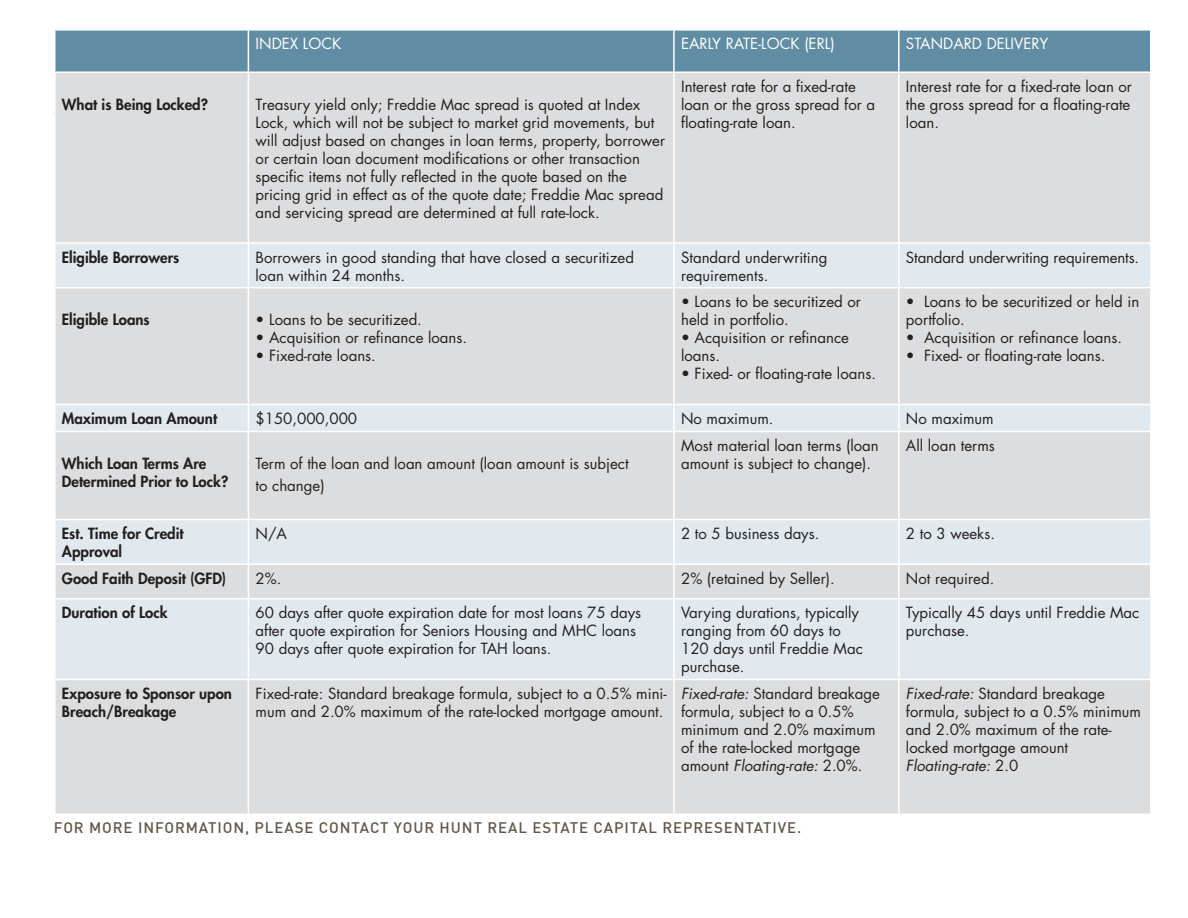
<style>
.page{position:relative;width:1188px;height:918px;background:#fff}
.page>*{position:absolute;margin:0;border:0;box-sizing:border-box;transform-origin:0 0}
.t1{font:15px/18px "Futura Std";color:#231f20}
.t2{font:800 15px/18px "Futura Std";color:#231f20}
.t3{font:500 15px "DIN";letter-spacing:.06em;color:#625648}
.t4{font:15px "Futura Std";color:#fff}
.s1{font-style:italic}
</style>
<div class="page">
<div style="left:56px;top:31px;width:1094px;height:40px;background:#608da3"></div>
<div style="left:56px;top:73px;width:1094px;height:740px;background:#dcdddf"></div>
<svg style="left:56px;top:244px;width:1094px;height:435px;background:#dee2e5"></svg>
<hr style="left:248px;top:31px;width:1px;height:40px;background:#fff">
<hr style="left:673px;top:31px;width:2px;height:40px;background:#fff">
<hr style="left:898px;top:31px;width:2px;height:40px;background:#fff">
<hr style="left:248px;top:73px;width:1px;height:169px;background:#fff">
<hr style="left:673px;top:73px;width:2px;height:169px;background:#fff">
<hr style="left:898px;top:73px;width:2px;height:169px;background:#fff">
<hr style="left:54px;top:242px;width:194px;height:2px;background:#fff">
<hr style="left:248px;top:242px;width:426px;height:2px;background:#fff">
<hr style="left:248px;top:244px;width:1px;height:43px;background:#fff">
<hr style="left:674px;top:242px;width:225px;height:2px;background:#fff">
<hr style="left:673px;top:244px;width:2px;height:43px;background:#fff">
<hr style="left:899px;top:242px;width:253px;height:2px;background:#fff">
<hr style="left:898px;top:244px;width:2px;height:43px;background:#fff">
<hr style="left:54px;top:287px;width:194px;height:1px;background:#fff">
<hr style="left:248px;top:287px;width:426px;height:1px;background:#fff">
<hr style="left:248px;top:288px;width:1px;height:116px;background:#fff">
<hr style="left:674px;top:287px;width:225px;height:1px;background:#fff">
<hr style="left:673px;top:288px;width:2px;height:116px;background:#fff">
<hr style="left:899px;top:287px;width:253px;height:1px;background:#fff">
<hr style="left:898px;top:288px;width:2px;height:116px;background:#fff">
<hr style="left:54px;top:404px;width:194px;height:1px;background:#fff">
<hr style="left:248px;top:404px;width:426px;height:1px;background:#fff">
<svg style="left:248px;top:405px;width:1px;height:26px"></svg>
<hr style="left:674px;top:404px;width:225px;height:1px;background:#fff">
<hr style="left:673px;top:405px;width:2px;height:26px;background:#fff">
<hr style="left:899px;top:404px;width:253px;height:1px;background:#fff">
<hr style="left:898px;top:405px;width:2px;height:26px;background:#fff">
<hr style="left:54px;top:431px;width:194px;height:1px;background:#fff">
<hr style="left:248px;top:431px;width:426px;height:1px;background:#fff">
<hr style="left:248px;top:432px;width:1px;height:87px;background:#fff">
<hr style="left:674px;top:431px;width:225px;height:1px;background:#fff">
<hr style="left:673px;top:432px;width:2px;height:87px;background:#fff">
<hr style="left:899px;top:431px;width:253px;height:1px;background:#fff">
<hr style="left:898px;top:432px;width:2px;height:87px;background:#fff">
<hr style="left:54px;top:519px;width:194px;height:1px;background:#fff">
<hr style="left:248px;top:519px;width:426px;height:1px;background:#fff">
<hr style="left:248px;top:520px;width:1px;height:43px;background:#fff">
<hr style="left:674px;top:519px;width:225px;height:1px;background:#fff">
<hr style="left:673px;top:520px;width:2px;height:43px;background:#fff">
<hr style="left:899px;top:519px;width:253px;height:1px;background:#fff">
<hr style="left:898px;top:520px;width:2px;height:43px;background:#fff">
<hr style="left:54px;top:563px;width:194px;height:2px;background:#fff">
<hr style="left:248px;top:563px;width:426px;height:2px;background:#fff">
<hr style="left:248px;top:565px;width:1px;height:33px;background:#fff">
<hr style="left:674px;top:563px;width:225px;height:2px;background:#fff">
<hr style="left:673px;top:565px;width:2px;height:33px;background:#fff">
<hr style="left:899px;top:563px;width:253px;height:2px;background:#fff">
<hr style="left:898px;top:565px;width:2px;height:33px;background:#fff">
<hr style="left:54px;top:598px;width:194px;height:2px;background:#fff">
<hr style="left:248px;top:598px;width:426px;height:2px;background:#fff">
<hr style="left:248px;top:600px;width:1px;height:79px;background:#fff">
<hr style="left:674px;top:598px;width:225px;height:2px;background:#fff">
<hr style="left:673px;top:600px;width:2px;height:79px;background:#fff">
<hr style="left:899px;top:598px;width:253px;height:2px;background:#fff">
<hr style="left:898px;top:600px;width:2px;height:79px;background:#fff">
<hr style="left:54px;top:679px;width:194px;height:1px;background:#fff">
<hr style="left:248px;top:679px;width:426px;height:1px;background:#fff">
<hr style="left:248px;top:680px;width:1px;height:133px;background:#fff">
<hr style="left:674px;top:679px;width:225px;height:1px;background:#fff">
<hr style="left:673px;top:680px;width:2px;height:133px;background:#fff">
<hr style="left:899px;top:679px;width:253px;height:1px;background:#fff">
<hr style="left:898px;top:680px;width:2px;height:133px;background:#fff">
<p class="t4" style="left:256px;top:34px;width:87px">INDEX LOCK</p>
<p class="t4" style="left:681px;top:34px;width:155px">EARLY RATE-LOCK (ERL)</p>
<p class="t4" style="left:906px;top:34px;width:144px">STANDARD DELIVERY</p>
<p class="t2" style="left:62px;top:95px;width:148px">What is Being Locked?</p>
<p class="t1" style="left:256px;top:95px;width:411px">Treasury yield only; Freddie Mac spread is quoted at Index Lock, which will not be subject to market grid movements, but will adjust based on changes in loan terms, property, borrower or certain loan document modifications or other transaction specific items not fully reflected in the quote based on the pricing grid in effect as of the quote date; Freddie Mac spread and servicing spread are determined at full rate-lock.</p>
<p class="t1" style="left:681px;top:77px;width:195px">Interest rate for a fixed-rate loan or the gross spread for a floating-rate loan.</p>
<p class="t1" style="left:906px;top:77px;width:228px;text-align:justify">Interest rate for a fixed-rate loan or the gross spread for a floating-rate loan.</p>
<p class="t2" style="left:62px;top:248px;width:119px">Eligible Borrowers</p>
<p class="t1" style="left:256px;top:248px;width:380px">Borrowers in good standing that have closed a securitized loan within 24 months.</p>
<p class="t1" style="left:681px;top:248px;width:148px">Standard underwriting requirements.</p>
<p class="t1" style="left:906px;top:248px;width:235px">Standard underwriting requirements.</p>
<p class="t2" style="left:62px;top:311px;width:89px">Eligible Loans</p>
<p class="t1" style="left:256px;top:311px;width:168px">• Loans to be securitized.</p>
<p class="t1" style="left:256px;top:329px;width:213px">• Acquisition or refinance loans.</p>
<p class="t1" style="left:256px;top:347px;width:122px">• Fixed-rate loans.</p>
<p class="t1" style="left:681px;top:293px;width:181px">• Loans to be securitized or held in portfolio.</p>
<p class="t1" style="left:681px;top:329px;width:169px">• Acquisition or refinance loans.</p>
<p class="t1" style="left:681px;top:365px;width:196px">• Fixed- or floating-rate loans.</p>
<p class="t1" style="left:906px;top:293px;width:235px">• Loans to be securitized or held in portfolio.</p>
<p class="t1" style="left:906px;top:329px;width:218px">• Acquisition or refinance loans.</p>
<p class="t1" style="left:906px;top:347px;width:201px">• Fixed- or floating-rate loans.</p>
<p class="t2" style="left:62px;top:409px;width:157px">Maximum Loan Amount</p>
<p class="t1" style="left:256px;top:410px;width:103px">$150,000,000</p>
<p class="t1" style="left:681px;top:410px;width:94px">No maximum.</p>
<p class="t1" style="left:906px;top:410px;width:89px">No maximum</p>
<p class="t2" style="left:62px;top:455px;width:168px">Which Loan Terms Are<br>Determined Prior to Lock?</p>
<p class="t1" style="left:256px;top:453px;width:375px;line-height:21.6px">Term of the loan and loan amount (loan amount is subject to change)</p>
<p class="t1" style="left:681px;top:437px;width:199px">Most material loan terms (loan amount is subject to change).</p>
<p class="t1" style="left:906px;top:437px;width:90px">All loan terms</p>
<p class="t2" style="left:62px;top:525px;width:123px">Est. Time for Credit<br>Approval</p>
<p class="t1" style="left:256px;top:525px;width:33px">N/A</p>
<p class="t1" style="left:681px;top:525px;width:140px">2 to 5 business days.</p>
<p class="t1" style="left:906px;top:525px;width:90px">2 to 3 weeks.</p>
<p class="t2" style="left:62px;top:569px;width:166px">Good Faith Deposit (GFD)</p>
<p class="t1" style="left:256px;top:569px;width:27px">2%.</p>
<p class="t1" style="left:681px;top:569px;width:155px">2% (retained by Seller).</p>
<p class="t1" style="left:906px;top:569px;width:90px">Not required.</p>
<p class="t2" style="left:62px;top:604px;width:107px">Duration of Lock</p>
<p class="t1" style="left:256px;top:604px;width:387px">60 days after quote expiration date for most loans 75 days after quote expiration for Seniors Housing and MHC loans<br>90 days after quote expiration for TAH loans.</p>
<p class="t1" style="left:681px;top:604px;width:183px">Varying durations, typically ranging from 60 days to<br>120 days until Freddie Mac purchase.</p>
<p class="t1" style="left:906px;top:604px;width:235px">Typically 45 days until Freddie Mac purchase.</p>
<p class="t2" style="left:62px;top:685px;width:172px">Exposure to Sponsor upon<br>Breach/Breakage</p>
<p class="t1" style="left:256px;top:685px;width:413px">Fixed-rate: Standard breakage formula, subject to a 0.5% mini&shy;mum and 2.0% maximum of the rate-locked mortgage amount.</p>
<p class="t1" style="left:681px;top:685px;width:200px"><span class="s1">Fixed-rate:</span> Standard breakage formula, subject to a 0.5% minimum and 2.0% maximum of the rate-locked mortgage amount <span class="s1">Floating-rate:</span> 2.0%.</p>
<p class="t1" style="left:906px;top:685px;width:237px"><span class="s1">Fixed-rate:</span> Standard breakage formula, subject to a 0.5% minimum and 2.0% maximum of the rate&shy;locked mortgage amount<br><span class="s1">Floating-rate:</span> 2.0</p>
<p class="t3" style="left:54px;top:818px;width:749px">FOR MORE INFORMATION, PLEASE CONTACT YOUR HUNT REAL ESTATE CAPITAL REPRESENTATIVE.</p>
</div>
